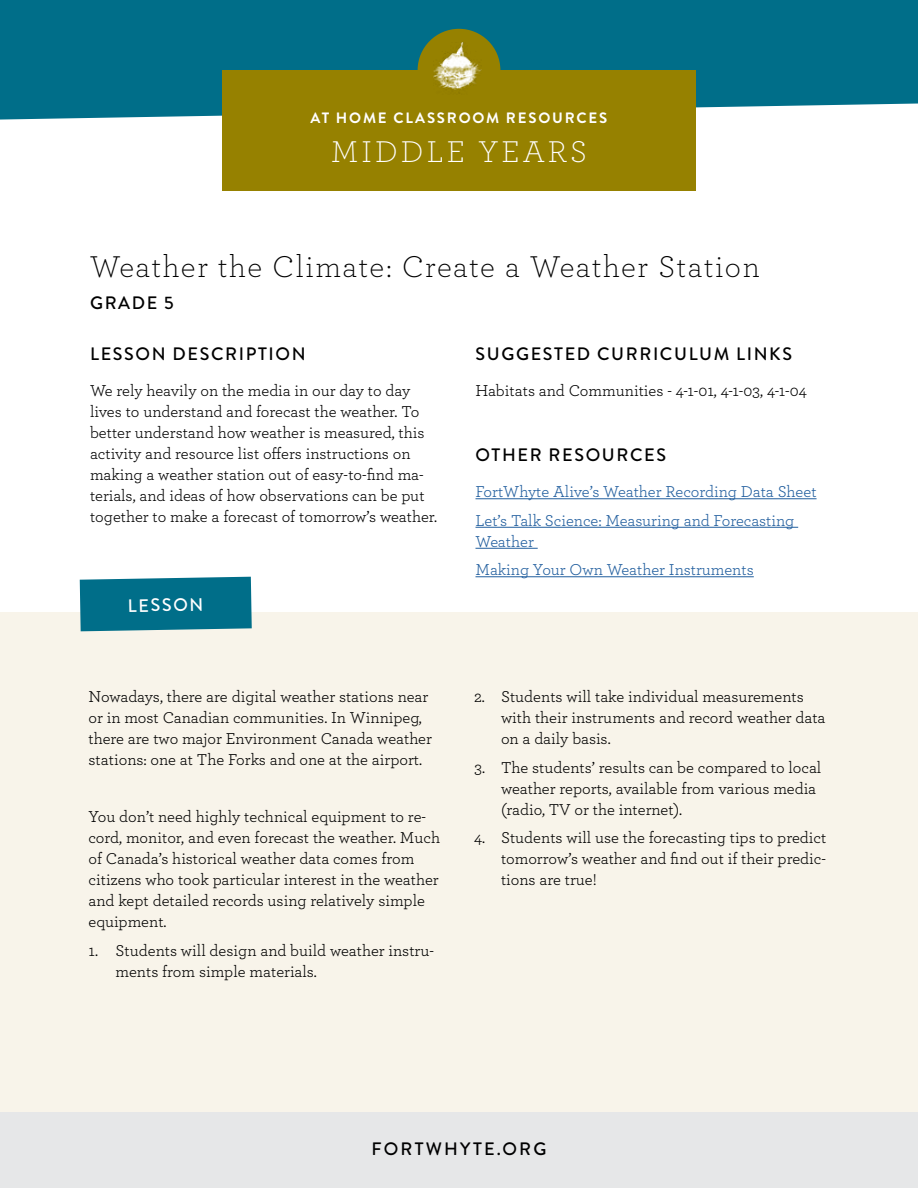
<style>
.page{position:relative;width:918px;height:1188px;background:#fff}
.page>*{position:absolute;margin:0;border:0;box-sizing:border-box;transform-origin:0 0}
.t1{font:300 31.5px "Archer";letter-spacing:.045em;color:#000}
.t2{font:300 31.5px "Archer";letter-spacing:.1em;color:#fff}
.t3{font:500 18px "Brandon Grotesque";letter-spacing:.09em;color:#000}
.t4{font:500 18px "Brandon Grotesque";letter-spacing:.12em;color:#000}
.t5{font:500 18px "Brandon Grotesque";color:#fff}
.t6{font:16.5px/21px "Archer";color:#000}
.t7{font:16.5px/28.5px "Archer";color:#215e9e}
.t8{font:700 15px "Brandon Grotesque";letter-spacing:.12em;color:#fff}
</style>
<div class="page">
<div style="left:0;top:612px;width:918px;height:500px;background:#f8f4ea"></div>
<div style="left:0;top:0;width:918px;height:120px;background:#006e89"></div>
<div style="left:0;top:1112px;width:918px;height:76px;background:#e6e7e8"></div>
<div style="left:222px;top:70px;width:474px;height:121px;background:#968100"></div>
<div style="left:418px;top:29px;width:82px;height:83px;background:#968100;border-radius:50%"></div>
<img style="left:434px;top:43px;width:47px;height:47px">
<div style="left:80px;top:577px;width:172px;height:54px;background:#006e89"></div>
<hr style="left:476px;top:498px;width:341px;height:1px;background:#215e9e">
<hr style="left:476px;top:527px;width:322px;height:1px;background:#215e9e">
<hr style="left:476px;top:548px;width:62px;height:1px;background:#215e9e">
<hr style="left:476px;top:576px;width:278px;height:1px;background:#215e9e">
<p class="t8" style="left:311px;top:107px;width:298px">AT HOME CLASSROOM RESOURCES</p>
<h1 class="t2" style="left:331px;top:131px;width:257px">MIDDLE YEARS</h1>
<h1 class="t1" style="left:90px;top:246px;width:671px">Weather the Climate: Create a Weather Station</h1>
<p class="t3" style="left:90px;top:290px;width:85px">GRADE 5</p>
<p class="t3" style="left:90px;top:342px;width:217px">LESSON DESCRIPTION</p>
<p class="t6" style="left:90px;top:379px;width:349px">We rely heavily on the media in our day to day lives to understand and forecast the weather. To better understand how weather is measured, this activity and resource list offers instructions on making a weather station out of easy-to-find ma&shy;terials, and ideas of how observations can be put together to make a forecast of tomorrow’s weather.</p>
<p class="t5" style="left:128px;top:593px;width:77px;rotate:-1deg">LESSON</p>
<p class="t6" style="left:89px;top:686px;width:345px">Nowadays, there are digital weather stations near or in most Canadian communities. In Winnipeg, there are two major Environment Canada weather stations: one at The Forks and one at the airport.</p>
<p class="t6" style="left:89px;top:806px;width:353px">You don’t need highly technical equipment to re&shy;cord, monitor, and even forecast the weather. Much of Canada’s historical weather data comes from citizens who took particular interest in the weather and kept detailed records using relatively simple equipment.</p>
<p class="t6" style="left:116px;top:939px;width:320px;text-indent:-27px">1. Students will design and build weather instru&shy;ments from simple materials.</p>
<p class="t3" style="left:476px;top:342px;width:318px">SUGGESTED CURRICULUM LINKS</p>
<p class="t6" style="left:476px;top:379px;width:333px">Habitats and Communities - 4-1-01, 4-1-03, 4-1-04</p>
<p class="t3" style="left:476px;top:442px;width:192px">OTHER RESOURCES</p>
<p class="t7" style="left:476px;top:477px;width:343px">FortWhyte Alive’s Weather Recording Data Sheet<br>Let’s Talk Science: Measuring and Forecasting</p>
<p class="t7" style="left:476px;top:526px;width:280px">Weather<br>Making Your Own Weather Instruments</p>
<p class="t6" style="left:501px;top:686px;width:326px;text-indent:-27px">2. Students will take individual measurements with their instruments and record weather data on a daily basis.</p>
<p class="t6" style="left:501px;top:756px;width:322px;text-indent:-27px">3. The students’ results can be compared to local weather reports, available from various media (radio, TV or the internet).</p>
<p class="t6" style="left:501px;top:827px;width:327px;text-align:justify;text-indent:-27px">4. Students will use the forecasting tips to predict tomorrow’s weather and find out if their predic&shy;tions are true!</p>
<p class="t4" style="left:372px;top:1136px;width:176px">FORTWHYTE.ORG</p>
</div>
